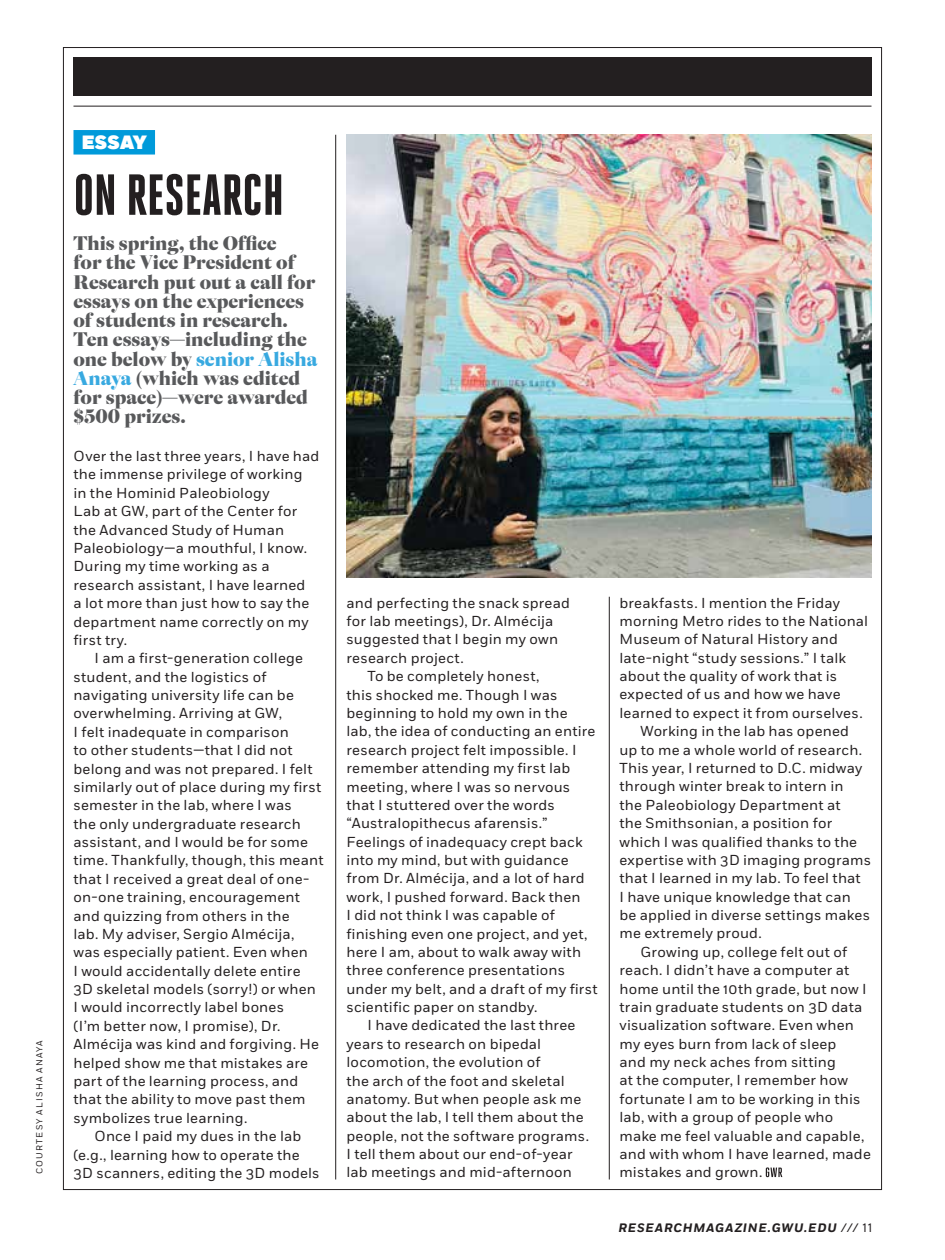
<style>
.page{position:relative;width:945px;height:1260px;background:#fff}
.page>*{position:absolute;margin:0;border:0;box-sizing:border-box;transform-origin:0 0}
.t1{font:800 57.75px "Heroic Condensed";color:#231f20}
.t2{font:900 19.25px/19.2px "Eudald Fine";color:#58595b}
.t3{font:900 19.25px "Fort";color:#fff}
.t4{font:14.35px/18.4px "Fort";letter-spacing:.015em;color:#231f20}
.t5{font:italic 700 12.25px "Fort";letter-spacing:.07em;color:#231f20}
.t6{font:8.75px "Fort";letter-spacing:.14em;color:#231f20}
.s1{color:#38a9e0}
.s2{font-weight:400;font-style:normal}
</style>
<div class="page">
<div style="left:73px;top:58px;width:799px;height:38px;background:#231f20"></div>
<hr style="left:73px;top:106px;width:799px;height:1px;background:#231f20">
<div style="left:73px;top:130px;width:82px;height:25px;background:#009ada"></div>
<hr style="left:335px;top:135px;width:1px;height:1044px;background:#231f20">
<hr style="left:609px;top:597px;width:1px;height:582px;background:#231f20">
<img style="left:346px;top:135px;width:526px;height:442px">
<svg style="left:766px;top:1167px;width:16px;height:10px"></svg>
<p class="t6" style="left:34px;top:1174px;width:135px;rotate:-90deg">COURTESY ALISHA ANAYA</p>
<h2 class="t3" style="left:81px;top:130px;width:67px">ESSAY</h2>
<h1 class="t1" style="left:73px;top:163px;width:212px">ON RESEARCH</h1>
<p class="t2" style="left:73px;top:234px;width:245px">This spring, the Office<br>for the Vice President of<br>Research put out a call for essays on the experiences of students in research.<br>Ten essays—including the one below by <span class="s1">senior Alisha<br>Anaya</span> (which was edited for space)—were awarded $500 prizes.</p>
<p class="t4" style="left:73px;top:447px;width:247px">Over the last three years, I have had the immense privilege of working<br>in the Hominid Paleobiology<br>Lab at GW, part of the Center for the Advanced Study of Human<br>Paleobiology—a mouthful, I know.<br>During my time working as a research assistant, I have learned<br>a lot more than just how to say the department name correctly on my first try.</p>
<p class="t4" style="left:95px;top:649px;width:210px">I am a first-generation college</p>
<p class="t4" style="left:73px;top:668px;width:195px">student, and the logistics of</p>
<p class="t4" style="left:73px;top:686px;width:222px">navigating university life can be</p>
<p class="t4" style="left:73px;top:705px;width:210px">overwhelming. Arriving at GW,</p>
<p class="t4" style="left:73px;top:723px;width:217px">I felt inadequate in comparison</p>
<p class="t4" style="left:73px;top:741px;width:221px">to other students—that I did not</p>
<p class="t4" style="left:73px;top:760px;width:241px">belong and was not prepared. I felt</p>
<p class="t4" style="left:73px;top:778px;width:249px">similarly out of place during my first</p>
<p class="t4" style="left:73px;top:796px;width:220px">semester in the lab, where I was</p>
<p class="t4" style="left:73px;top:815px;width:229px">the only undergraduate research</p>
<p class="t4" style="left:73px;top:833px;width:236px">assistant, and I would be for some</p>
<p class="t4" style="left:73px;top:852px;width:252px">time. Thankfully, though, this meant</p>
<p class="t4" style="left:73px;top:870px;width:237px">that I received a great deal of one-</p>
<p class="t4" style="left:73px;top:888px;width:228px">on-one training, encouragement</p>
<p class="t4" style="left:73px;top:907px;width:218px">and quizzing from others in the</p>
<p class="t4" style="left:73px;top:925px;width:223px">lab. My adviser, Sergio Almécija,</p>
<p class="t4" style="left:73px;top:943px;width:236px">was especially patient. Even when</p>
<p class="t4" style="left:73px;top:962px;width:229px">I would accidentally delete entire</p>
<p class="t4" style="left:73px;top:980px;width:244px">3D skeletal models (sorry!) or when</p>
<p class="t4" style="left:73px;top:999px;width:212px">I would incorrectly label bones</p>
<p class="t4" style="left:73px;top:1017px;width:209px">(I’m better now, I promise), Dr.</p>
<p class="t4" style="left:73px;top:1035px;width:247px">Almécija was kind and forgiving. He</p>
<p class="t4" style="left:73px;top:1054px;width:236px">helped show me that mistakes are</p>
<p class="t4" style="left:73px;top:1072px;width:226px">part of the learning process, and</p>
<p class="t4" style="left:73px;top:1090px;width:234px">that the ability to move past them</p>
<p class="t4" style="left:73px;top:1109px;width:175px">symbolizes true learning.</p>
<p class="t4" style="left:95px;top:1127px;width:208px">Once I paid my dues in the lab</p>
<p class="t4" style="left:73px;top:1146px;width:228px">(e.g., learning how to operate the</p>
<p class="t4" style="left:73px;top:1164px;width:248px">3D scanners, editing the 3D models</p>
<p class="t4" style="left:346px;top:594px;width:225px">and perfecting the snack spread</p>
<p class="t4" style="left:346px;top:612px;width:208px">for lab meetings), Dr. Almécija</p>
<p class="t4" style="left:346px;top:631px;width:213px">suggested that I begin my own</p>
<p class="t4" style="left:346px;top:649px;width:119px">research project.</p>
<p class="t4" style="left:368px;top:667px;width:174px">To be completely honest,</p>
<p class="t4" style="left:346px;top:686px;width:213px">this shocked me. Though I was</p>
<p class="t4" style="left:346px;top:704px;width:223px">beginning to hold my own in the</p>
<p class="t4" style="left:346px;top:722px;width:250px">lab, the idea of conducting an entire</p>
<p class="t4" style="left:346px;top:741px;width:232px">research project felt impossible. I</p>
<p class="t4" style="left:346px;top:759px;width:225px">remember attending my first lab</p>
<p class="t4" style="left:346px;top:778px;width:225px">meeting, where I was so nervous</p>
<p class="t4" style="left:346px;top:796px;width:210px">that I stuttered over the words</p>
<p class="t4" style="left:346px;top:814px;width:203px">“Australopithecus afarensis.”</p>
<p class="t4" style="left:346px;top:833px;width:238px">Feelings of inadequacy crept back</p>
<p class="t4" style="left:346px;top:851px;width:224px">into my mind, but with guidance</p>
<p class="t4" style="left:346px;top:870px;width:240px">from Dr. Almécija, and a lot of hard</p>
<p class="t4" style="left:346px;top:888px;width:236px">work, I pushed forward. Back then</p>
<p class="t4" style="left:346px;top:906px;width:210px">I did not think I was capable of</p>
<p class="t4" style="left:346px;top:925px;width:243px">finishing even one project, and yet,</p>
<p class="t4" style="left:346px;top:943px;width:236px">here I am, about to walk away with</p>
<p class="t4" style="left:346px;top:961px;width:220px">three conference presentations</p>
<p class="t4" style="left:346px;top:980px;width:253px">under my belt, and a draft of my first</p>
<p class="t4" style="left:346px;top:998px;width:192px">scientific paper on standby.</p>
<p class="t4" style="left:368px;top:1017px;width:210px">I have dedicated the last three</p>
<p class="t4" style="left:346px;top:1035px;width:196px">years to research on bipedal</p>
<p class="t4" style="left:346px;top:1053px;width:196px">locomotion, the evolution of</p>
<p class="t4" style="left:346px;top:1072px;width:220px">the arch of the foot and skeletal</p>
<p class="t4" style="left:346px;top:1090px;width:236px">anatomy. But when people ask me</p>
<p class="t4" style="left:346px;top:1108px;width:239px">about the lab, I tell them about the</p>
<p class="t4" style="left:346px;top:1127px;width:244px">people, not the software programs.</p>
<p class="t4" style="left:346px;top:1145px;width:228px">I tell them about our end-of-year</p>
<p class="t4" style="left:346px;top:1164px;width:227px">lab meetings and mid-afternoon</p>
<p class="t4" style="left:620px;top:594px;width:222px">breakfasts. I mention the Friday</p>
<p class="t4" style="left:620px;top:612px;width:250px">morning Metro rides to the National</p>
<p class="t4" style="left:620px;top:630px;width:220px">Museum of Natural History and</p>
<p class="t4" style="left:620px;top:649px;width:228px">late-night “study sessions.” I talk</p>
<p class="t4" style="left:620px;top:667px;width:219px">about the quality of work that is</p>
<p class="t4" style="left:620px;top:686px;width:223px">expected of us and how we have</p>
<p class="t4" style="left:620px;top:704px;width:245px">learned to expect it from ourselves.</p>
<p class="t4" style="left:641px;top:722px;width:210px">Working in the lab has opened</p>
<p class="t4" style="left:620px;top:741px;width:244px">up to me a whole world of research.</p>
<p class="t4" style="left:620px;top:759px;width:244px">This year, I returned to D.C. midway</p>
<p class="t4" style="left:620px;top:777px;width:226px">through winter break to intern in</p>
<p class="t4" style="left:620px;top:796px;width:223px">the Paleobiology Department at</p>
<p class="t4" style="left:620px;top:814px;width:214px">the Smithsonian, a position for</p>
<p class="t4" style="left:620px;top:833px;width:239px">which I was qualified thanks to the</p>
<p class="t4" style="left:620px;top:851px;width:253px">expertise with 3D imaging programs</p>
<p class="t4" style="left:620px;top:869px;width:243px">that I learned in my lab. To feel that</p>
<p class="t4" style="left:620px;top:888px;width:233px">I have unique knowledge that can</p>
<p class="t4" style="left:620px;top:906px;width:252px">be applied in diverse settings makes</p>
<p class="t4" style="left:620px;top:924px;width:144px">me extremely proud.</p>
<p class="t4" style="left:641px;top:943px;width:208px">Growing up, college felt out of</p>
<p class="t4" style="left:620px;top:961px;width:231px">reach. I didn’t have a computer at</p>
<p class="t4" style="left:620px;top:980px;width:249px">home until the 10th grade, but now I</p>
<p class="t4" style="left:620px;top:998px;width:245px">train graduate students on 3D data</p>
<p class="t4" style="left:620px;top:1016px;width:236px">visualization software. Even when</p>
<p class="t4" style="left:620px;top:1035px;width:219px">my eyes burn from lack of sleep</p>
<p class="t4" style="left:620px;top:1053px;width:218px">and my neck aches from sitting</p>
<p class="t4" style="left:620px;top:1072px;width:230px">at the computer, I remember how</p>
<p class="t4" style="left:620px;top:1090px;width:242px">fortunate I am to be working in this</p>
<p class="t4" style="left:620px;top:1108px;width:215px">lab, with a group of people who</p>
<p class="t4" style="left:620px;top:1127px;width:246px">make me feel valuable and capable,</p>
<p class="t4" style="left:620px;top:1145px;width:253px">and with whom I have learned, made</p>
<p class="t4" style="left:620px;top:1163px;width:144px">mistakes and grown.</p>
<p class="t5" style="left:619px;top:1220px;width:255px">RESEARCHMAGAZINE.GWU.EDU <span class="s2">/// 11</span></p>
</div>
